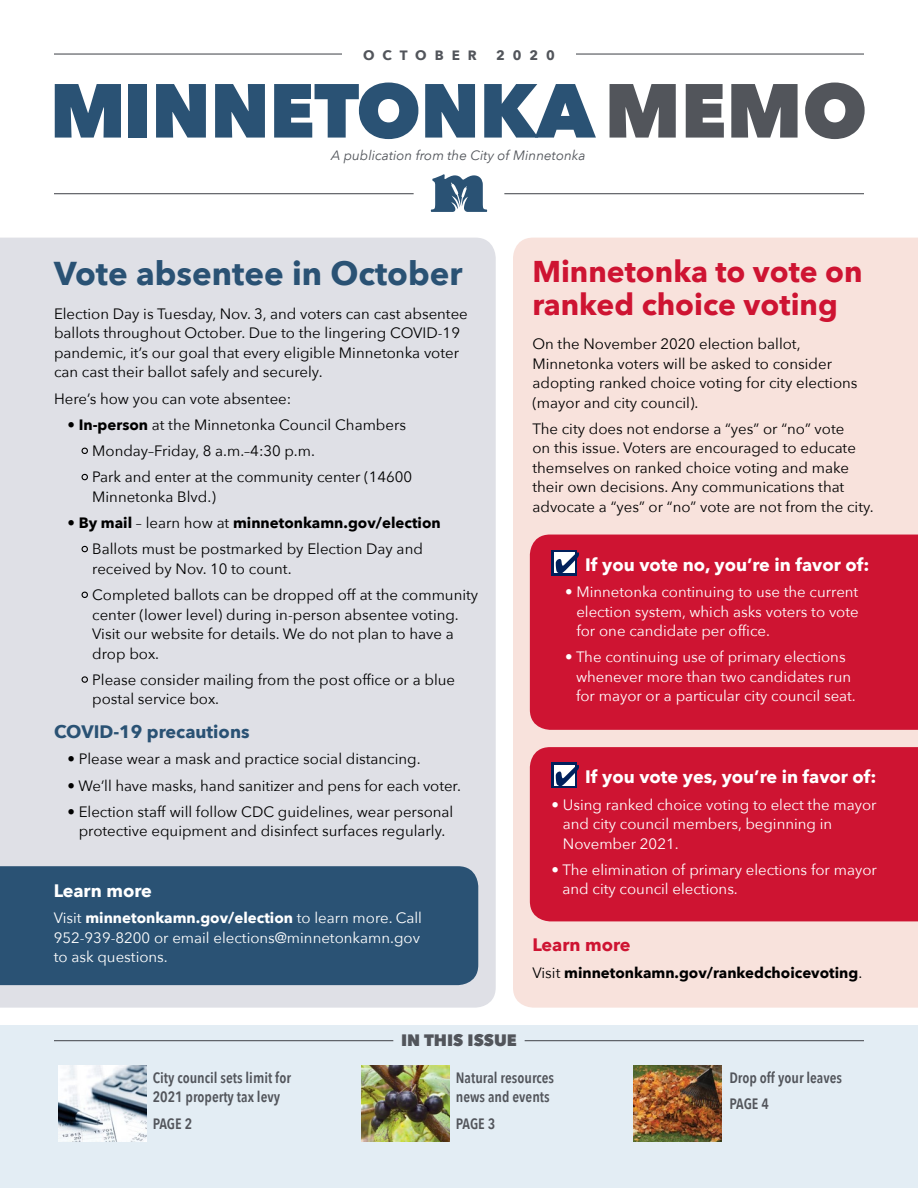
<style>
.page{position:relative;width:918px;height:1188px;background:#fff}
.page>*{position:absolute;margin:0;border:0;box-sizing:border-box;transform-origin:0 0}
.t1{font:800 75.6px "Avenir Next";letter-spacing:-.01em;color:#2a5274}
.t2{font:700 33px "Avenir Next";color:#2a5274}
.t3{font:700 30px/33px "Avenir Next";color:#ce1432}
.t4{font:700 18px "Avenir Next";color:#fff}
.t5{font:700 18px "Avenir Next";color:#2a5274}
.t6{font:700 18px "Avenir Next";color:#ce1432}
.t7{font:800 16.5px "Avenir Next";color:#52555b}
.t8{font:15px/19.5px "Avenir Next";color:#000}
.t9{font:15px/19.5px "Avenir Next";color:#fff}
.t10{font:600 15px/19.5px "Avenir Next Condensed";color:#52555b}
.t11{font:700 15px "Avenir Next";color:#000}
.t12{font:italic 13.5px "Avenir Next";color:#52555b}
.t13{font:700 13.5px "Avenir Next";letter-spacing:.59em;color:#52555b}
.s1{color:#52555b}
.s2{font-weight:700}
.s3{font-weight:400}
</style>
<div class="page">
<hr style="left:54px;top:53px;width:810px;height:2px;background:#52555b">
<hr style="left:54px;top:193px;width:360px;height:1px;background:#52555b">
<hr style="left:504px;top:193px;width:360px;height:1px;background:#52555b">
<div style="left:342px;top:45px;width:234px;height:20px;background:#fff"></div>
<svg style="left:431px;top:174px;width:56px;height:38px"></svg>
<div style="left:0;top:1025px;width:918px;height:163px;background:#e3edf4"></div>
<img style="left:59px;top:1066px;width:87px;height:76px">
<img style="left:362px;top:1066px;width:88px;height:76px">
<img style="left:634px;top:1066px;width:87px;height:76px">
<hr style="left:54px;top:1040px;width:339px;height:1px;background:#52555b">
<hr style="left:525px;top:1040px;width:339px;height:1px;background:#52555b">
<div style="left:513px;top:238px;width:405px;height:770px;background:#f8e2dc"></div>
<div style="left:0;top:238px;width:496px;height:770px;background:#dfe0e6"></div>
<div style="left:0;top:866px;width:478px;height:119px;background:#2a5274"></div>
<svg style="left:81px;top:447px;width:8px;height:8px"></svg>
<svg style="left:81px;top:473px;width:8px;height:8px"></svg>
<svg style="left:81px;top:545px;width:8px;height:8px"></svg>
<svg style="left:81px;top:591px;width:8px;height:8px"></svg>
<svg style="left:81px;top:676px;width:8px;height:8px"></svg>
<div style="left:530px;top:747px;width:388px;height:174px;background:#ce1432"></div>
<div style="left:530px;top:535px;width:388px;height:195px;background:#ce1432"></div>
<div style="left:552px;top:762px;width:25px;height:26px;background:#00205c"></div>
<svg style="left:554px;top:765px;width:2px;height:20px"></svg>
<svg style="left:556px;top:765px;width:23px;height:21px"></svg>
<div style="left:552px;top:550px;width:25px;height:25px;background:#00205c"></div>
<svg style="left:554px;top:552px;width:2px;height:21px"></svg>
<svg style="left:556px;top:552px;width:23px;height:22px"></svg>
<p class="t13" style="left:363px;top:44px;width:115px">OCTOBER</p>
<p class="t13" style="left:496px;top:44px;width:60px">2020</p>
<h1 class="t1" style="left:50px;top:64px;width:819px">MINNETONKA<span class="s1">MEMO</span></h1>
<p class="t12" style="left:331px;top:144px;width:256px">A publication from the City of Minnetonka</p>
<h2 class="t2" style="left:54px;top:244px;width:410px">Vote absentee in October</h2>
<h3 class="t3" style="left:532px;top:254px;width:332px">Minnetonka to vote on ranked choice voting</h3>
<p class="t8" style="left:532px;top:334px;width:327px">On the November 2020 election ballot, Minnetonka voters will be asked to consider adopting ranked choice voting for city elections (mayor and city council).</p>
<p class="t8" style="left:532px;top:418px;width:343px">The city does not endorse a “yes” or “no” vote<br>on this issue. Voters are encouraged to educate themselves on ranked choice voting and make their own decisions. Any communications that advocate a “yes” or “no” vote are not from the city.</p>
<p class="t8" style="left:54px;top:303px;width:415px">Election Day is Tuesday, Nov. 3, and voters can cast absentee ballots throughout October. Due to the lingering COVID-19 pandemic, it’s our goal that every eligible Minnetonka voter can cast their ballot safely and securely.</p>
<p class="t8" style="left:54px;top:388px;width:239px">Here’s how you can vote absentee:</p>
<p class="t8" style="left:92px;top:411px;width:322px;line-height:26.2px;text-indent:-25px"><span class="s2">• In-person</span> at the Minnetonka Council Chambers<br>Monday–Friday, 8 a.m.–4:30 p.m.<br>Park and enter at the community center (14600</p>
<p class="t8" style="left:92px;top:486px;width:125px">Minnetonka Blvd.)</p>
<p class="t8" style="left:68px;top:509px;width:375px;line-height:26.2px;text-align:center"><span class="s2">• By mail</span> – learn how at <span class="s2">minnetonkamn.gov/election<br></span>Ballots must be postmarked by Election Day and</p>
<p class="t8" style="left:92px;top:555px;width:387px;line-height:26.2px">received by Nov. 10 to count.<br>Completed ballots can be dropped off at the community</p>
<p class="t8" style="left:92px;top:604px;width:368px">center (lower level) during in-person absentee voting.<br>Visit our website for details. We do not plan to have a drop box.</p>
<p class="t8" style="left:92px;top:669px;width:364px">Please consider mailing from the post office or a blue postal service box.</p>
<p class="t5" style="left:54px;top:716px;width:197px">COVID-19 precautions</p>
<p class="t8" style="left:68px;top:749px;width:355px">• Please wear a mask and practice social distancing.</p>
<p class="t8" style="left:68px;top:775px;width:395px">• We’ll have masks, hand sanitizer and pens for each voter.</p>
<p class="t8" style="left:68px;top:801px;width:387px;text-align:center">• Election staff will follow CDC guidelines, wear personal protective equipment and disinfect surfaces regularly.</p>
<p class="t4" style="left:585px;top:549px;width:286px">If you vote no, you’re in favor of:</p>
<p class="t9" style="left:576px;top:582px;width:284px;text-align:justify;text-indent:-11px">• Minnetonka continuing to use the current election system, which asks voters to vote for one candidate per office.</p>
<p class="t9" style="left:576px;top:647px;width:281px;text-indent:-11px">• The continuing use of primary elections whenever more than two candidates run for mayor or a particular city council seat.</p>
<p class="t4" style="left:585px;top:762px;width:293px">If you vote yes, you’re in favor of:</p>
<p class="t9" style="left:563px;top:794px;width:315px;text-indent:-11px">• Using ranked choice voting to elect the mayor and city council members, beginning in<br>November 2021.</p>
<p class="t9" style="left:563px;top:859px;width:316px;text-indent:-11px">• The elimination of primary elections for mayor and city council elections.</p>
<p class="t4" style="left:54px;top:875px;width:100px">Learn more</p>
<p class="t9" style="left:54px;top:908px;width:370px">Visit <span class="s2">minnetonkamn.gov/election</span> to learn more. Call<br>952-939-8200 or email elections@minnetonkamn.gov to ask questions.</p>
<p class="t6" style="left:532px;top:930px;width:100px">Learn more</p>
<p class="t11" style="left:532px;top:959px;width:331px"><span class="s3">Visit</span> minnetonkamn.gov/rankedchoicevoting<span class="s3">.</span></p>
<p class="t10" style="left:153px;top:1067px;width:140px">City council sets limit for<br>2021 property tax levy</p>
<p class="t10" style="left:153px;top:1113px;width:41px">PAGE 2</p>
<p class="t7" style="left:401px;top:1030px;width:117px">IN THIS ISSUE</p>
<p class="t10" style="left:456px;top:1067px;width:100px">Natural resources news and events</p>
<p class="t10" style="left:456px;top:1113px;width:41px">PAGE 3</p>
<p class="t10" style="left:729px;top:1064px;width:114px;line-height:26.2px">Drop off your leaves<br>PAGE 4</p>
</div>
